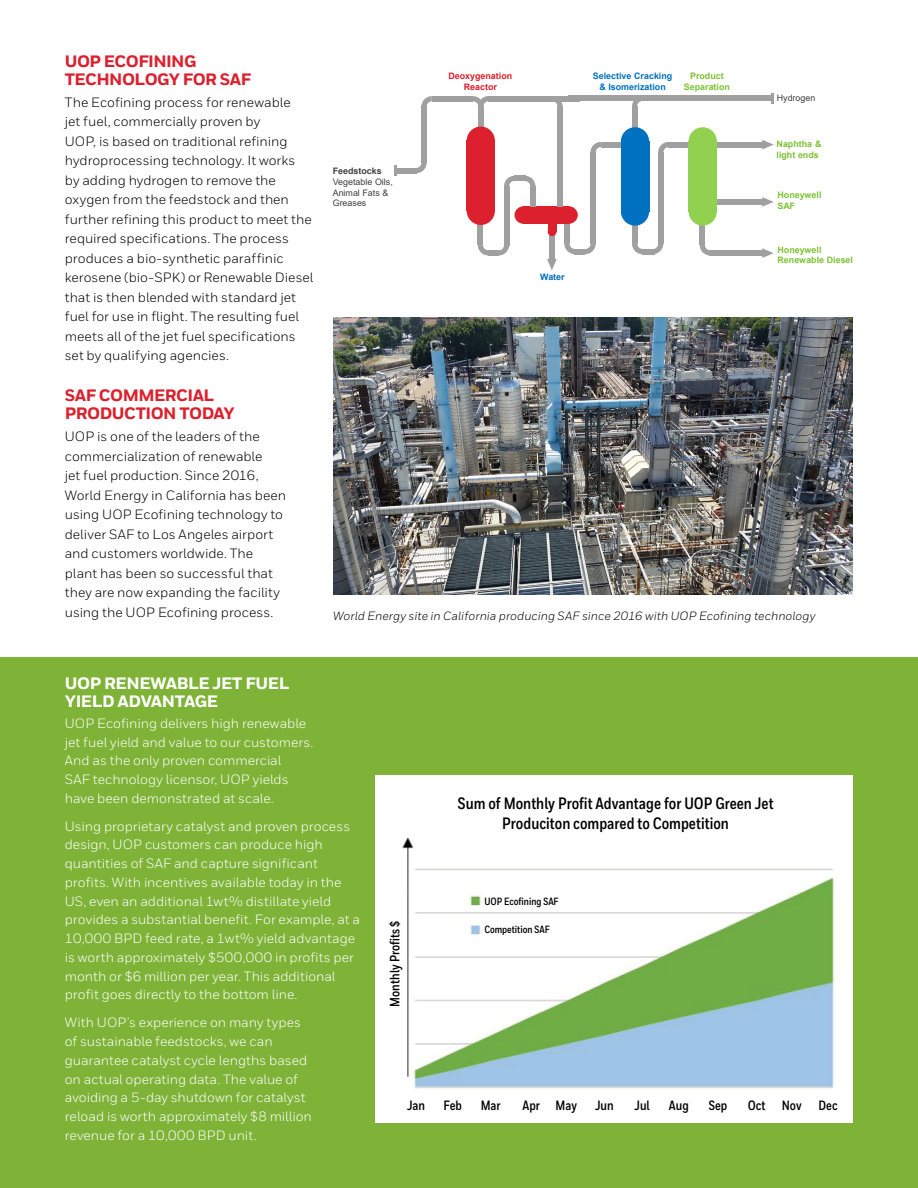
<style>
.page{position:relative;width:918px;height:1188px;background:#fff}
.page>*{position:absolute;margin:0;border:0;box-sizing:border-box;transform-origin:0 0}
.t1{font:700 16.5px/19.5px "Honeywell Cond";color:#000;text-align:center}
.t2{font:800 16.5px/18px "Honeywell Sans";letter-spacing:-.035em;color:#dc202e}
.t3{font:800 16.5px/18px "Honeywell Sans";letter-spacing:-.025em;color:#fff}
.t4{font:13.5px/18.8px "Honeywell Sans";color:#fff}
.t5{font:13.5px/19.5px "Honeywell Sans";color:#000}
.t6{font:700 13.5px "Honeywell Cond";color:#000}
.t7{font:italic 12px "Honeywell Sans";color:#000}
.t8{font:700 10.5px "Honeywell Cond";color:#000}
.t9{font:700 8.85px/10.6px "Arial";color:#7ec234}
.t10{font:8.85px/10.6px "Arial";color:#404040}
.t11{font:700 8.85px/10.6px "Arial";color:#0070c0;text-align:center}
.t12{font:700 8.85px/10.6px "Arial";color:#dc202e;text-align:center}
.t13{font:700 8.85px "Arial";color:#404040}
</style>
<div class="page">
<div style="left:0;top:657px;width:918px;height:531px;background:#7eb338"></div>
<div style="left:375px;top:775px;width:478px;height:348px;background:#fff"></div>
<img style="left:402px;top:837px;width:433px;height:252px">
<div style="left:484px;top:892px;width:117px;height:16px;background:#fff"></div>
<div style="left:483px;top:924px;width:117px;height:16px;background:#fff"></div>
<img style="left:334px;top:317px;width:519px;height:277px">
<div style="left:632px;top:106px;width:5px;height:23px;background:#a0a0a0"></div>
<svg style="left:632px;top:101px;width:10px;height:6px"></svg>
<div style="left:700px;top:224px;width:5px;height:21px;background:#a0a0a0"></div>
<div style="left:658px;top:173px;width:5px;height:71px;background:#a0a0a0"></div>
<div style="left:642px;top:249px;width:12px;height:5px;background:#a0a0a0"></div>
<svg style="left:632px;top:244px;width:10px;height:10px"></svg>
<svg style="left:654px;top:244px;width:9px;height:10px"></svg>
<div style="left:632px;top:224px;width:5px;height:20px;background:#a0a0a0"></div>
<div style="left:668px;top:142px;width:21px;height:5px;background:#a0a0a0"></div>
<svg style="left:658px;top:142px;width:11px;height:11px"></svg>
<div style="left:658px;top:152px;width:5px;height:21px;background:#a0a0a0"></div>
<div style="left:717px;top:142px;width:45px;height:5px;background:#a0a0a0"></div>
<svg style="left:762px;top:140px;width:12px;height:10px"></svg>
<div style="left:709px;top:250px;width:11px;height:5px;background:#a0a0a0"></div>
<svg style="left:700px;top:245px;width:9px;height:10px"></svg>
<div style="left:717px;top:250px;width:46px;height:5px;background:#a0a0a0"></div>
<svg style="left:762px;top:248px;width:12px;height:10px"></svg>
<div style="left:590px;top:173px;width:6px;height:71px;background:#a0a0a0"></div>
<div style="left:575px;top:249px;width:10px;height:5px;background:#a0a0a0"></div>
<svg style="left:564px;top:244px;width:11px;height:10px"></svg>
<svg style="left:585px;top:244px;width:11px;height:10px"></svg>
<div style="left:564px;top:224px;width:5px;height:20px;background:#a0a0a0"></div>
<svg style="left:590px;top:142px;width:11px;height:10px"></svg>
<div style="left:601px;top:142px;width:21px;height:5px;background:#a0a0a0"></div>
<div style="left:590px;top:152px;width:6px;height:21px;background:#a0a0a0"></div>
<div style="left:549px;top:235px;width:6px;height:24px;background:#a0a0a0"></div>
<svg style="left:547px;top:259px;width:10px;height:11px"></svg>
<div style="left:488px;top:250px;width:11px;height:5px;background:#a0a0a0"></div>
<svg style="left:478px;top:245px;width:10px;height:10px"></svg>
<svg style="left:499px;top:245px;width:10px;height:10px"></svg>
<svg style="left:416px;top:163px;width:11px;height:10px"></svg>
<div style="left:478px;top:224px;width:5px;height:21px;background:#a0a0a0"></div>
<div style="left:621px;top:127px;width:28px;height:29px;background:#0070c0;border-radius:50%"></div>
<div style="left:621px;top:197px;width:28px;height:29px;background:#0070c0;border-radius:50%"></div>
<div style="left:621px;top:141px;width:28px;height:71px;background:#0070c0"></div>
<div style="left:560px;top:206px;width:18px;height:18px;background:#dc202e;border-radius:50%"></div>
<div style="left:515px;top:206px;width:18px;height:18px;background:#dc202e;border-radius:50%"></div>
<div style="left:524px;top:206px;width:45px;height:18px;background:#dc202e"></div>
<div style="left:548px;top:227px;width:9px;height:9px;background:#dc202e;border-radius:50%"></div>
<div style="left:548px;top:224px;width:9px;height:8px;background:#dc202e"></div>
<div style="left:478px;top:106px;width:5px;height:21px;background:#a0a0a0"></div>
<div style="left:452px;top:96px;width:21px;height:5px;background:#a0a0a0"></div>
<div style="left:467px;top:127px;width:28px;height:28px;background:#dc202e;border-radius:50%"></div>
<div style="left:467px;top:197px;width:28px;height:28px;background:#dc202e;border-radius:50%"></div>
<div style="left:467px;top:141px;width:28px;height:70px;background:#dc202e"></div>
<div style="left:488px;top:96px;width:21px;height:5px;background:#a0a0a0"></div>
<svg style="left:472px;top:96px;width:17px;height:11px"></svg>
<div style="left:504px;top:186px;width:5px;height:59px;background:#a0a0a0"></div>
<div style="left:514px;top:176px;width:12px;height:5px;background:#a0a0a0"></div>
<svg style="left:526px;top:176px;width:9px;height:10px"></svg>
<svg style="left:504px;top:176px;width:10px;height:10px"></svg>
<div style="left:530px;top:186px;width:5px;height:20px;background:#a0a0a0"></div>
<svg style="left:551px;top:101px;width:12px;height:5px"></svg>
<div style="left:557px;top:106px;width:6px;height:21px;background:#a0a0a0"></div>
<div style="left:532px;top:96px;width:48px;height:5px;background:#a0a0a0"></div>
<div style="left:568px;top:96px;width:20px;height:5px;background:#a0a0a0"></div>
<div style="left:557px;top:126px;width:6px;height:80px;background:#a0a0a0"></div>
<div style="left:509px;top:96px;width:23px;height:5px;background:#a0a0a0"></div>
<div style="left:588px;top:96px;width:183px;height:5px;background:#a0a0a0"></div>
<svg style="left:771px;top:93px;width:3px;height:11px"></svg>
<div style="left:432px;top:96px;width:20px;height:5px;background:#a0a0a0"></div>
<svg style="left:421px;top:96px;width:11px;height:10px"></svg>
<div style="left:421px;top:106px;width:6px;height:57px;background:#a0a0a0"></div>
<div style="left:396px;top:168px;width:20px;height:5px;background:#a0a0a0"></div>
<svg style="left:394px;top:165px;width:2px;height:11px"></svg>
<div style="left:689px;top:127px;width:28px;height:29px;background:#92d050;border-radius:50%"></div>
<div style="left:689px;top:197px;width:28px;height:29px;background:#92d050;border-radius:50%"></div>
<div style="left:689px;top:141px;width:28px;height:71px;background:#92d050"></div>
<div style="left:717px;top:199px;width:45px;height:5px;background:#a0a0a0"></div>
<svg style="left:762px;top:197px;width:12px;height:10px"></svg>
<p class="t2" style="left:65px;top:53px;width:188px">UOP ECOFINING<br>TECHNOLOGY FOR SAF</p>
<p class="t5" style="left:65px;top:93px;width:250px">The Ecofining process for renewable<br>jet fuel, commercially proven by<br>UOP, is based on traditional refining hydroprocessing technology. It works by adding hydrogen to remove the oxygen from the feedstock and then further refining this product to meet the required specifications. The process produces a bio-synthetic paraffinic kerosene (bio-SPK) or Renewable Diesel that is then blended with standard jet fuel for use in flight. The resulting fuel meets all of the jet fuel specifications set by qualifying agencies.</p>
<p class="t2" style="left:65px;top:387px;width:171px">SAF COMMERCIAL<br>PRODUCTION TODAY</p>
<p class="t5" style="left:65px;top:427px;width:223px">UOP is one of the leaders of the commercialization of renewable<br>jet fuel production. Since 2016, World Energy in California has been using UOP Ecofining technology to deliver SAF to Los Angeles airport and customers worldwide. The plant has been so successful that they are now expanding the facility using the UOP Ecofining process.</p>
<p class="t13" style="left:333px;top:165px;width:50px">Feedstocks</p>
<p class="t10" style="left:333px;top:176px;width:62px">Vegetable Oils,<br>Animal Fats &amp;<br>Greases</p>
<p class="t11" style="left:593px;top:71px;width:81px">Selective Cracking &amp; Isomerization</p>
<p class="t12" style="left:448px;top:71px;width:65px">Deoxygenation<br>Reactor</p>
<p class="t9" style="left:684px;top:71px;width:48px;text-align:center">Product<br>Separation</p>
<p class="t11" style="left:540px;top:271px;width:26px">Water</p>
<p class="t10" style="left:777px;top:93px;width:40px">Hydrogen</p>
<p class="t9" style="left:777px;top:139px;width:46px">Naphtha &amp; light ends</p>
<p class="t9" style="left:778px;top:190px;width:45px">Honeywell<br>SAF</p>
<p class="t9" style="left:778px;top:244px;width:77px">Honeywell<br>Renewable Diesel</p>
<p class="t7" style="left:333px;top:608px;width:484px">World Energy site in California producing SAF since 2016 with UOP Ecofining technology</p>
<p class="t3" style="left:65px;top:674px;width:226px">UOP RENEWABLE JET FUEL<br>YIELD ADVANTAGE</p>
<p class="t4" style="left:65px;top:714px;width:250px">UOP Ecofining delivers high renewable jet fuel yield and value to our customers.<br>And as the only proven commercial<br>SAF technology licensor, UOP yields have been demonstrated at scale.</p>
<p class="t4" style="left:65px;top:817px;width:297px">Using proprietary catalyst and proven process design, UOP customers can produce high quantities of SAF and capture significant profits. With incentives available today in the US, even an additional 1wt% distillate yield provides a substantial benefit. For example, at a 10,000 BPD feed rate, a 1wt% yield advantage is worth approximately $500,000 in profits per month or $6 million per year. This additional profit goes directly to the bottom line.</p>
<p class="t4" style="left:65px;top:1013px;width:249px">With UOP’s experience on many types of sustainable feedstocks, we can guarantee catalyst cycle lengths based on actual operating data. The value of avoiding a 5-day shutdown for catalyst reload is worth approximately $8 million revenue for a 10,000 BPD unit.</p>
<p class="t6" style="left:387px;top:1007px;width:88px;rotate:-90deg">Monthly Profits $</p>
<p class="t1" style="left:458px;top:794px;width:317px">Sum of Monthly Profit Advantage for UOP Green Jet<br>Produciton compared to Competition</p>
<p class="t8" style="left:484px;top:895px;width:76px">UOP Ecofining SAF</p>
<p class="t8" style="left:484px;top:923px;width:67px">Competition SAF</p>
<p class="t6" style="left:407px;top:1098px;width:20px">Jan</p>
<p class="t6" style="left:444px;top:1098px;width:20px">Feb</p>
<p class="t6" style="left:481px;top:1098px;width:21px">Mar</p>
<p class="t6" style="left:523px;top:1098px;width:56px">Apr May</p>
<p class="t6" style="left:595px;top:1098px;width:20px">Jun</p>
<p class="t6" style="left:635px;top:1098px;width:17px">Jul</p>
<p class="t6" style="left:669px;top:1098px;width:21px">Aug</p>
<p class="t6" style="left:709px;top:1098px;width:20px">Sep</p>
<p class="t6" style="left:748px;top:1098px;width:91px">Oct Nov Dec</p>
</div>
